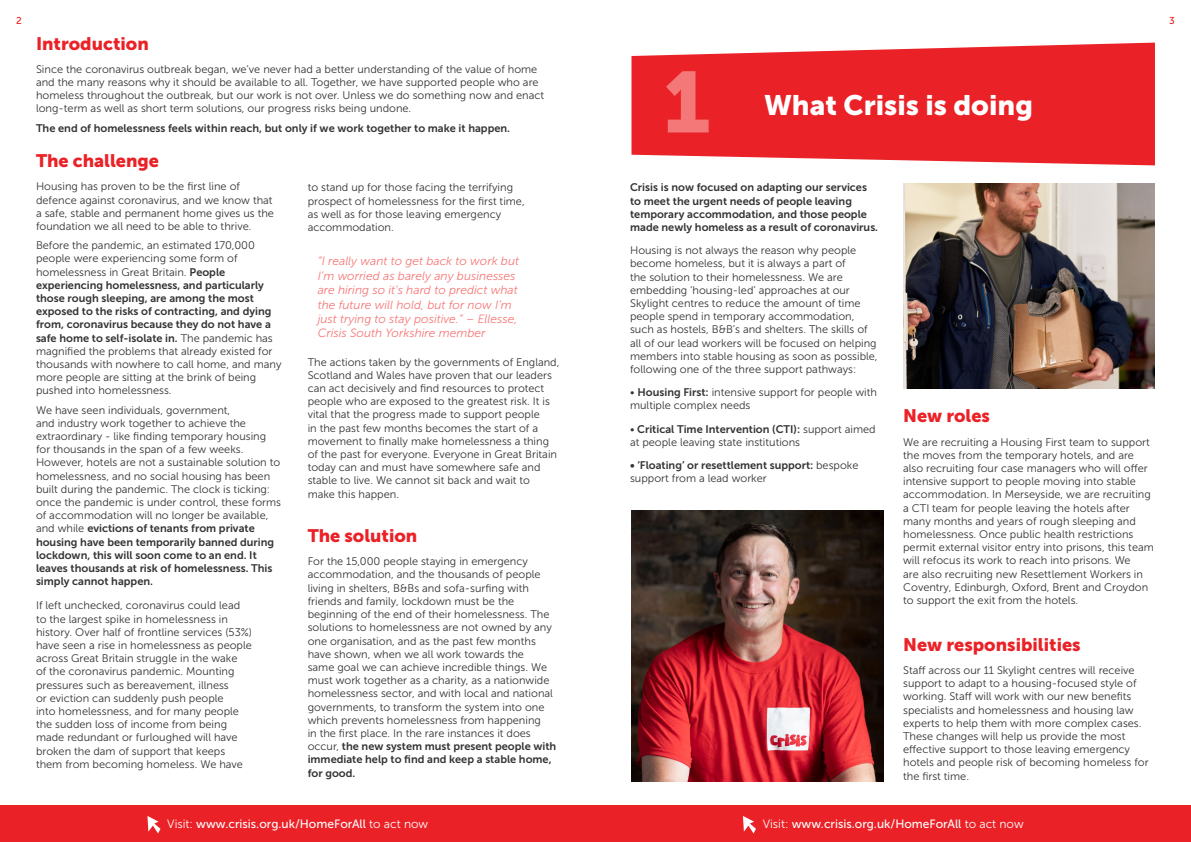
<style>
.page{position:relative;width:1191px;height:842px;background:#fff}
.page>*{position:absolute;margin:0;border:0;box-sizing:border-box;transform-origin:0 0}
.t1{font:85.7px "Museo Sans 900";color:#f57878}
.t2{font:28px "Museo Sans 900";color:#fff}
.t3{font:18px "Museo Sans 900";color:#ea2227}
.t4{font:italic 12px/14.4px "Museo Sans 300";color:#f67777}
.t5{font:12px "Museo Sans 500";color:#fff}
.t6{font:11px/13.2px "Museo Sans 300";color:#333}
.t7{font:11px/13.2px "Museo Sans 700";color:#333}
.t8{font:10px "Museo Sans 500";color:#ea2227}
.s1{font-family:"Museo Sans 700"}
.s2{font-family:"Museo Sans 300"}
</style>
<div class="page">
<img style="left:903px;top:183px;width:252px;height:205px">
<svg style="left:631px;top:43px;width:524px;height:122px;background:#eb363b"></svg>
<img style="left:631px;top:510px;width:252px;height:271px">
<div style="left:0;top:806px;width:595px;height:36px;background:#ea2227"></div>
<svg style="left:147px;top:816px;width:13px;height:17px"></svg>
<div style="left:595px;top:806px;width:596px;height:36px;background:#ea2227"></div>
<svg style="left:743px;top:816px;width:13px;height:17px"></svg>
<p class="t8" style="left:16px;top:16px;width:7px">2</p>
<p class="t8" style="left:1169px;top:16px;width:7px">3</p>
<h3 class="t3" style="left:36px;top:33px;width:114px">Introduction</h3>
<p class="t6" style="left:36px;top:62px;width:510px">Since the coronavirus outbreak began, we’ve never had a better understanding of the value of home and the many reasons why it should be available to all. Together, we have supported people who are homeless throughout the outbreak, but our work is not over. Unless we do something now and enact long-term as well as short term solutions, our progress risks being undone.</p>
<p class="t7" style="left:36px;top:121px;width:475px">The end of homelessness feels within reach, but only if we work together to make it happen.</p>
<h3 class="t3" style="left:36px;top:151px;width:124px">The challenge</h3>
<p class="t6" style="left:36px;top:180px;width:239px">Housing has proven to be the first line of defence against coronavirus, and we know that a safe, stable and permanent home gives us the foundation we all need to be able to thrive.</p>
<p class="t6" style="left:36px;top:239px;width:220px">Before the pandemic, an estimated 170,000 people were experiencing some form of homelessness in Great Britain. <span class="s1">People</span></p>
<p class="t7" style="left:36px;top:278px;width:238px">experiencing homelessness, and particularly those rough sleeping, are among the most exposed to the risks of contracting, and dying from, coronavirus because they do not have a safe home to self-isolate in. <span class="s2">The pandemic has</span></p>
<p class="t6" style="left:36px;top:344px;width:247px">magnified the problems that already existed for thousands with nowhere to call home, and many more people are sitting at the brink of being pushed into homelessness.</p>
<p class="t6" style="left:36px;top:403px;width:246px">We have seen individuals, government,<br>and industry work together to achieve the extraordinary - like finding temporary housing for thousands in the span of a few weeks.<br>However, hotels are not a sustainable solution to homelessness, and no social housing has been built during the pandemic. The clock is ticking: once the pandemic is under control, these forms of accommodation will no longer be available,</p>
<p class="t7" style="left:36px;top:522px;width:240px"><span class="s2">and while</span> evictions of tenants from private housing have been temporarily banned during lockdown, this will soon come to an end. It leaves thousands at risk of homelessness. This simply cannot happen.</p>
<p class="t6" style="left:36px;top:599px;width:218px">If left unchecked, coronavirus could lead to the largest spike in homelessness in history. Over half of frontline services (53%) have seen a rise in homelessness as people across Great Britain struggle in the wake<br>of the coronavirus pandemic. Mounting pressures such as bereavement, illness<br>or eviction can suddenly push people<br>into homelessness, and for many people the sudden loss of income from being made redundant or furloughed will have broken the dam of support that keeps them from becoming homeless. We have</p>
<p class="t6" style="left:308px;top:181px;width:218px">to stand up for those facing the terrifying prospect of homelessness for the first time, as well as for those leaving emergency accommodation.</p>
<p class="t4" style="left:318px;top:254px;width:203px">“I really want to get back to work but I’m worried as barely any businesses are hiring so it’s hard to predict what the future will hold, but for now I’m just trying to stay positive.” – Ellesse, Crisis South Yorkshire member</p>
<p class="t6" style="left:308px;top:355px;width:253px">The actions taken by the governments of England, Scotland and Wales have proven that our leaders can act decisively and find resources to protect people who are exposed to the greatest risk. It is vital that the progress made to support people<br>in the past few months becomes the start of a movement to finally make homelessness a thing of the past for everyone. Everyone in Great Britain today can and must have somewhere safe and stable to live. We cannot sit back and wait to make this happen.</p>
<h3 class="t3" style="left:308px;top:525px;width:111px">The solution</h3>
<p class="t6" style="left:308px;top:555px;width:247px">For the 15,000 people staying in emergency accommodation, and the thousands of people living in shelters, B&amp;Bs and sofa-surfing with friends and family, lockdown must be the beginning of the end of their homelessness. The solutions to homelessness are not owned by any one organisation, and as the past few months have shown, when we all work towards the same goal we can achieve incredible things. We must work together as a charity, as a nationwide homelessness sector, and with local and national governments, to transform the system into one which prevents homelessness from happening<br>in the first place. In the rare instances it does</p>
<p class="t7" style="left:308px;top:740px;width:250px"><span class="s2">occur,</span> the new system must present people with immediate help to find and keep a stable home, for good.</p>
<h1 class="t1" style="left:663px;top:54px;width:49px">1</h1>
<h2 class="t2" style="left:764px;top:89px;width:270px">What Crisis is doing</h2>
<p class="t7" style="left:630px;top:181px;width:249px">Crisis is now focused on adapting our services to meet the urgent needs of people leaving temporary accommodation, and those people made newly homeless as a result of coronavirus.</p>
<p class="t6" style="left:630px;top:244px;width:249px">Housing is not always the reason why people become homeless, but it is always a part of<br>the solution to their homelessness. We are embedding ‘housing-led’ approaches at our Skylight centres to reduce the amount of time people spend in temporary accommodation, such as hostels, B&amp;B’s and shelters. The skills of all of our lead workers will be focused on helping members into stable housing as soon as possible, following one of the three support pathways:</p>
<p class="t6" style="left:630px;top:386px;width:248px">• <span class="s1">Housing First:</span> intensive support for people with multiple complex needs</p>
<p class="t7" style="left:630px;top:422px;width:247px"><span class="s2">•</span> Critical Time Intervention (CTI): <span class="s2">support aimed</span></p>
<p class="t6" style="left:630px;top:436px;width:172px">at people leaving state institutions</p>
<p class="t7" style="left:630px;top:459px;width:230px">• ‘Floating’ or resettlement support: <span class="s2">bespoke</span></p>
<p class="t6" style="left:630px;top:472px;width:138px">support from a lead worker</p>
<h3 class="t3" style="left:903px;top:406px;width:88px">New roles</h3>
<p class="t6" style="left:903px;top:435px;width:252px">We are recruiting a Housing First team to support the moves from the temporary hotels, and are also recruiting four case managers who will offer intensive support to people moving into stable accommodation. In Merseyside, we are recruiting a CTI team for people leaving the hotels after many months and years of rough sleeping and homelessness. Once public health restrictions permit external visitor entry into prisons, this team will refocus its work to reach into prisons. We<br>are also recruiting new Resettlement Workers in Coventry, Edinburgh, Oxford, Brent and Croydon to support the exit from the hotels.</p>
<h3 class="t3" style="left:903px;top:634px;width:179px">New responsibilities</h3>
<p class="t6" style="left:903px;top:664px;width:247px">Staff across our 11 Skylight centres will receive support to adapt to a housing-focused style of working. Staff will work with our new benefits specialists and homelessness and housing law experts to help them with more complex cases.<br>These changes will help us provide the most effective support to those leaving emergency hotels and people risk of becoming homeless for the first time.</p>
<p class="t5" style="left:167px;top:817px;width:262px"><span class="s2">Visit:</span> www.crisis.org.uk/HomeForAll <span class="s2">to act now</span></p>
<p class="t5" style="left:762px;top:817px;width:262px"><span class="s2">Visit:</span> www.crisis.org.uk/HomeForAll <span class="s2">to act now</span></p>
</div>
